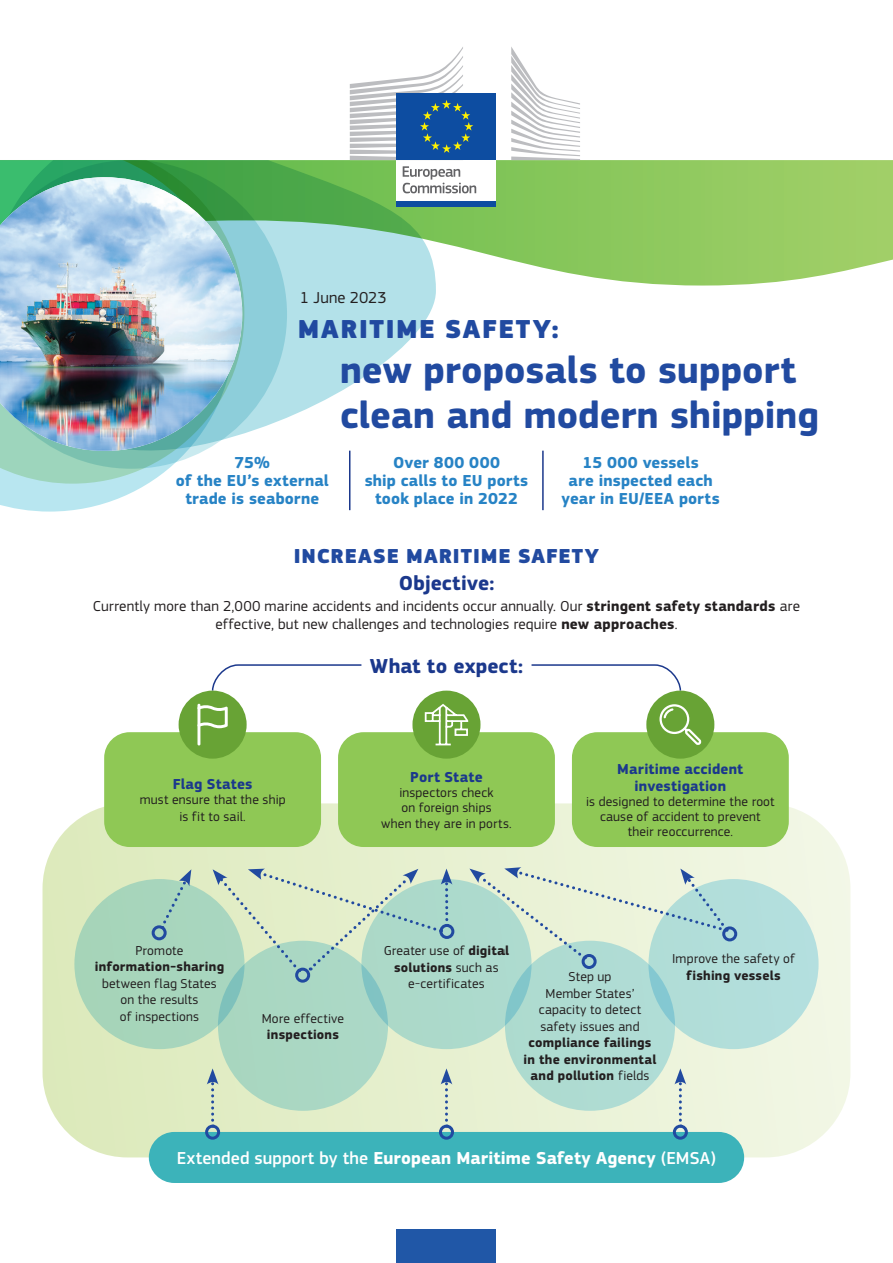
<style>
.page{position:relative;width:893px;height:1263px;background:#fff}
.page>*{position:absolute;margin:0;border:0;box-sizing:border-box;transform-origin:0 0}
._1_H_2{font:700 39px/45px "EC Square Sans Pro";color:#214aa0}
._1_H_1{font:900 27px "EC Square Sans Pro Extra";letter-spacing:.06em;color:#214aa0}
._3_SH_2{font:700 21px "EC Square Sans Pro";letter-spacing:.005em;color:#1b388c}
._3_SH_1{font:900 21px "EC Square Sans Pro Extra";letter-spacing:.045em;color:#214aa0}
._4_B_1_center{font:700 18px "EC Square Sans Pro";letter-spacing:.005em;color:#fff}
._2_Intro_1{font:700 16.5px/18px "EC Square Sans Pro";letter-spacing:.01em;color:#2783c5;text-align:center}
._4_B_1{font:16.5px "EC Square Sans Pro";letter-spacing:.005em;color:#231f20}
._4_B_1-2{font:15px/18px "EC Square Sans Pro";letter-spacing:.01em;color:#231f20;text-align:center}
._3_SH_2_copie{font:700 15px/16.5px "EC Square Sans Pro";letter-spacing:.01em;color:#1b388c;text-align:center}
._4_B_1_center-2{font:13.5px/16.5px "EC Square Sans Pro";letter-spacing:.015em;color:#231f20;text-align:center}
._4_B_1_center-3{font:700 13.5px "EC Square Sans Pro";letter-spacing:.015em;color:#231f20}
.s1{font-weight:700}
.s2{font-weight:500}
</style>
<div class="page">
<svg style="left:436px;top:160px;width:457px;height:126px;background:#9ccf71"></svg>
<svg style="left:0;top:484px;width:147px;height:28px;fill:#b8e6f0"></svg>
<svg style="left:0;top:469px;width:168px;height:15px;background:#added4"></svg>
<svg style="left:0;top:452px;width:201px;height:17px;background:#9ad2c2"></svg>
<svg style="left:0;top:160px;width:436px;height:292px"></svg>
<div style="left:43px;top:803px;width:807px;height:354px;background:linear-gradient(to right,#dce9ba,#f2f7e6);border-radius:85px"></div>
<div style="left:104px;top:732px;width:217px;height:115px;background:#8fc855;border-radius:26px"></div>
<div style="left:338px;top:732px;width:217px;height:115px;background:#8fc855;border-radius:26px"></div>
<div style="left:572px;top:732px;width:217px;height:115px;background:#8fc855;border-radius:26px"></div>
<div style="left:149px;top:1132px;width:595px;height:51px;background:#3cb3ba;border-radius:26px"></div>
<svg style="left:531px;top:664px;width:151px;height:28px"></svg>
<svg style="left:211px;top:664px;width:151px;height:28px"></svg>
<img style="left:0;top:177px;width:242px;height:274px">
<div style="left:74px;top:879px;width:170px;height:170px;background:#a7d5bb;border-radius:50%"></div>
<div style="left:361px;top:879px;width:170px;height:170px;background:#acdacc;border-radius:50%"></div>
<div style="left:218px;top:941px;width:170px;height:170px;background:#aad7c3;border-radius:50%"></div>
<div style="left:648px;top:879px;width:171px;height:170px;background:#b2dedb;border-radius:50%"></div>
<div style="left:505px;top:941px;width:170px;height:170px;background:#afdcd2;border-radius:50%"></div>
<div style="left:152px;top:925px;width:15px;height:15px;border:3px solid #214aa0;border-radius:50%"></div>
<svg style="left:161px;top:869px;width:30px;height:60px"></svg>
<div style="left:295px;top:968px;width:15px;height:15px;border:3px solid #214aa0;border-radius:50%"></div>
<div style="left:439px;top:924px;width:15px;height:15px;border:3px solid #214aa0;border-radius:50%"></div>
<svg style="left:213px;top:868px;width:239px;height:104px"></svg>
<div style="left:582px;top:954px;width:15px;height:15px;border:3px solid #214aa0;border-radius:50%"></div>
<div style="left:722px;top:926px;width:15px;height:15px;border:3px solid #214aa0;border-radius:50%"></div>
<svg style="left:469px;top:867px;width:258px;height:92px"></svg>
<div style="left:205px;top:1125px;width:15px;height:15px;border:3px solid #214aa0;border-radius:50%"></div>
<svg style="left:207px;top:1068px;width:11px;height:60px"></svg>
<div style="left:439px;top:1125px;width:15px;height:15px;border:3px solid #214aa0;border-radius:50%"></div>
<svg style="left:441px;top:1068px;width:11px;height:60px"></svg>
<div style="left:673px;top:1125px;width:15px;height:15px;border:3px solid #214aa0;border-radius:50%"></div>
<svg style="left:674px;top:1068px;width:12px;height:60px"></svg>
<hr style="left:349px;top:451px;width:1px;height:59px;background:#1b388c">
<hr style="left:542px;top:451px;width:2px;height:59px;background:#1b388c">
<div style="left:179px;top:691px;width:68px;height:68px;background:#68a335;border-radius:50%"></div>
<div style="left:412px;top:691px;width:68px;height:68px;background:#68a335;border-radius:50%"></div>
<div style="left:646px;top:691px;width:68px;height:68px;background:#68a335;border-radius:50%"></div>
<svg style="left:424px;top:704px;width:45px;height:42px"></svg>
<div style="left:197px;top:704px;width:3px;height:41px;border:2px solid #fff"></div>
<svg style="left:197px;top:703px;width:31px;height:26px"></svg>
<div style="left:659px;top:704px;width:30px;height:30px;border:2px solid #fff;border-radius:50%"></div>
<svg style="left:662px;top:707px;width:12px;height:12px"></svg>
<svg style="left:681px;top:725px;width:21px;height:20px"></svg>
<div style="left:397px;top:1230px;width:99px;height:33px;background:#2057a7"></div>
<div style="left:397px;top:158px;width:99px;height:44px;background:#fff"></div>
<svg style="left:403px;top:166px;width:73px;height:27px"></svg>
<div style="left:397px;top:201px;width:99px;height:6px;background:#0d4da1"></div>
<svg style="left:511px;top:47px;width:69px;height:113px"></svg>
<div style="left:397px;top:94px;width:99px;height:66px;background:#0d4da1"></div>
<svg style="left:350px;top:47px;width:123px;height:113px"></svg>
<p class="_4_B_1" style="left:300px;top:288px;width:88px">1 June 2023</p>
<p class="_1_H_1" style="left:298px;top:312px;width:262px">MARITIME SAFETY:</p>
<p class="_1_H_2" style="left:340px;top:349px;width:480px">new proposals to support clean and modern shipping</p>
<p class="_2_Intro_1" style="left:235px;top:454px;width:37px">75%</p>
<p class="_2_Intro_1" style="left:176px;top:472px;width:155px">of the EU’s external trade is seaborne</p>
<p class="_2_Intro_1" style="left:365px;top:454px;width:165px">Over 800 000<br>ship calls to EU ports took place in 2022</p>
<p class="_2_Intro_1" style="left:562px;top:454px;width:160px">15 000 vessels<br>are inspected each year in EU/EEA ports</p>
<p class="_3_SH_1" style="left:294px;top:543px;width:307px">INCREASE MARITIME SAFETY</p>
<p class="_3_SH_2" style="left:399px;top:570px;width:97px">Objective:</p>
<p class="_4_B_1-2" style="left:93px;top:597px;width:709px">Currently more than 2,000 marine accidents and incidents occur annually. Our <span class="s1">stringent safety standards</span> are effective, but new challenges and technologies require <span class="s1">new approaches</span>.</p>
<p class="_3_SH_2" style="left:370px;top:654px;width:155px">What to expect:</p>
<p class="_3_SH_2_copie" style="left:173px;top:776px;width:81px">Flag States</p>
<p class="_4_B_1_center-2" style="left:140px;top:791px;width:147px">must ensure that the ship is fit to sail.</p>
<p class="_3_SH_2_copie" style="left:410px;top:769px;width:74px">Port State</p>
<p class="_4_B_1_center-2" style="left:399px;top:785px;width:95px;line-height:15px;text-align:left">inspectors check on foreign ships</p>
<p class="_4_B_1_center-2" style="left:381px;top:815px;width:132px">when they are in ports.</p>
<p class="_3_SH_2_copie" style="left:617px;top:761px;width:128px">Maritime accident investigation</p>
<p class="_4_B_1_center-2" style="left:586px;top:794px;width:190px;line-height:15px">is designed to determine the root cause of accident to prevent their reoccurrence.</p>
<p class="_4_B_1_center-2" style="left:95px;top:942px;width:131px">Promote <span class="s1">information-sharing </span>between flag States on the results<br>of inspections</p>
<p class="_4_B_1_center-2" style="left:384px;top:942px;width:127px">Greater use of <span class="s1">digital solutions</span> such as e-certificates</p>
<p class="_4_B_1_center-2" style="left:262px;top:1010px;width:84px">More effective <span class="s1">inspections</span></p>
<p class="_4_B_1_center-2" style="left:672px;top:951px;width:124px">Improve the safety of</p>
<p class="_4_B_1_center-2" style="left:569px;top:969px;width:44px">Step up</p>
<p class="_4_B_1_center-3" style="left:686px;top:967px;width:96px">fishing vessels</p>
<p class="_4_B_1_center-2" style="left:524px;top:985px;width:134px">Member States’ capacity to detect safety issues and <span class="s1">compliance failings in the environmental and pollution</span> fields</p>
<p class="_4_B_1_center" style="left:177px;top:1147px;width:541px"><span class="s2">Extended support by the</span> European Maritime Safety Agency <span class="s2">(EMSA)</span></p>
</div>
